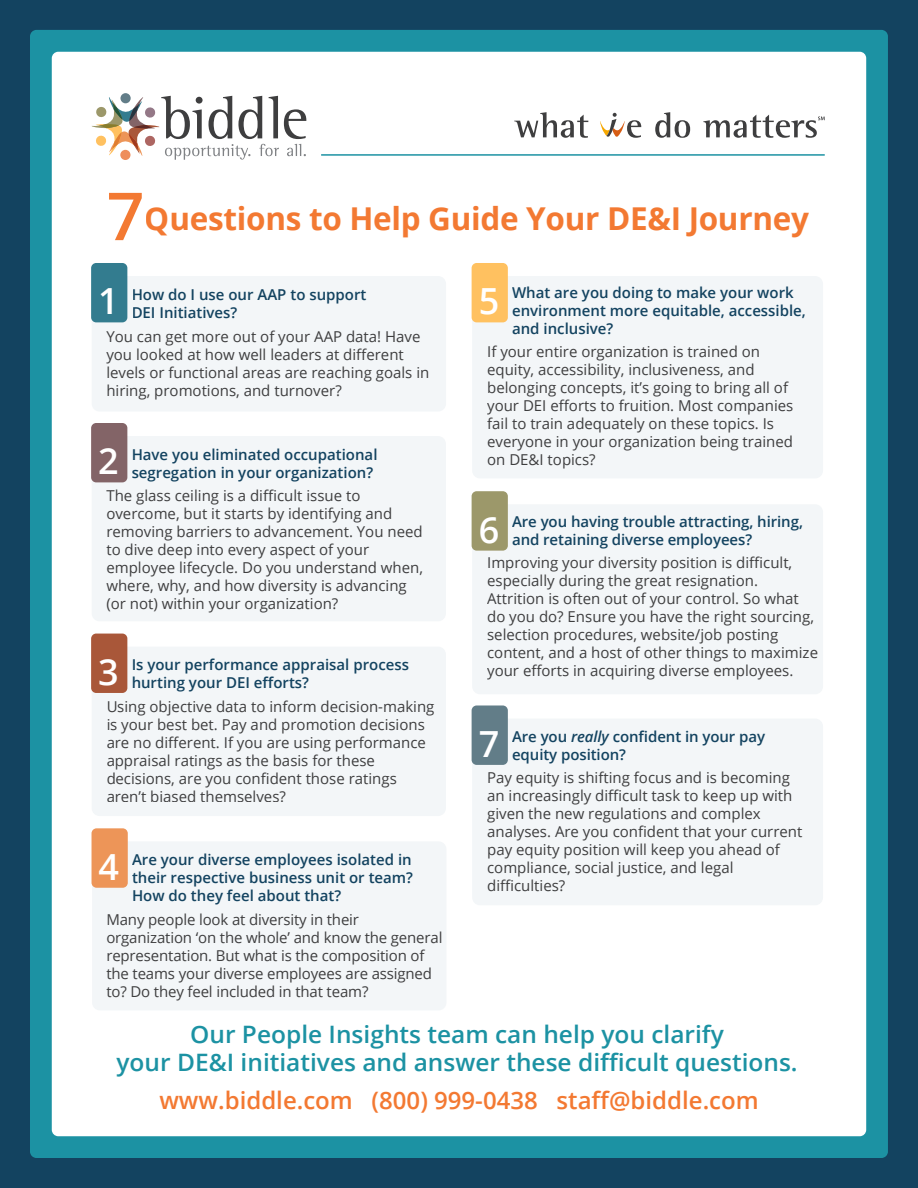
<style>
.page{position:relative;width:918px;height:1188px;background:#134360}
.page>*{position:absolute;margin:0;border:0;box-sizing:border-box;transform-origin:0 0}
.t1{font:600 36px "Open Sans";color:#fff}
.t2{font:700 31.5px "Open Sans";letter-spacing:-.01em;color:#f37932}
.t3{font:600 24px/28.5px "Open Sans";color:#1c92a3;text-align:center}
.t4{font:600 24px "Open Sans";color:#f37932}
.t5{font:15px/18px "Open Sans";color:#3e3e3f}
.t6{font:600 15px/18px "Open Sans";color:#134360}
.s1{font-style:italic}
</style>
<div class="page">
<div style="left:30px;top:30px;width:858px;height:1128px;background:#1c92a3;border-radius:6px"></div>
<div style="left:52px;top:52px;width:814px;height:1084px;background:#fff;border-radius:6px"></div>
<svg style="left:120px;top:93px;width:11px;height:10px"></svg>
<svg style="left:92px;top:96px;width:214px;height:64px"></svg>
<svg style="left:514px;top:112px;width:74px;height:26px"></svg>
<svg style="left:600px;top:113px;width:41px;height:25px"></svg>
<svg style="left:655px;top:112px;width:35px;height:26px"></svg>
<svg style="left:703px;top:115px;width:122px;height:23px"></svg>
<hr style="left:321px;top:154px;width:504px;height:2px;background:#1c92a3">
<svg style="left:109px;top:193px;width:33px;height:47px"></svg>
<div style="left:92px;top:276px;width:354px;height:136px;background:#f3f6f8;border-radius:8px"></div>
<div style="left:91px;top:263px;width:36px;height:59px;background:#337c8f;border-radius:5px"></div>
<div style="left:92px;top:436px;width:354px;height:185px;background:#f3f6f8;border-radius:8px"></div>
<div style="left:91px;top:423px;width:36px;height:59px;background:#836467;border-radius:5px"></div>
<div style="left:92px;top:841px;width:354px;height:169px;background:#f3f6f8;border-radius:8px"></div>
<div style="left:92px;top:828px;width:36px;height:60px;background:#ed9558;border-radius:5px"></div>
<div style="left:92px;top:647px;width:354px;height:169px;background:#f3f6f8;border-radius:8px"></div>
<div style="left:91px;top:634px;width:36px;height:59px;background:#a95739;border-radius:5px"></div>
<div style="left:472px;top:276px;width:351px;height:202px;background:#f3f6f8;border-radius:8px"></div>
<div style="left:472px;top:263px;width:36px;height:59px;background:#ffc160;border-radius:5px"></div>
<div style="left:472px;top:504px;width:351px;height:190px;background:#f3f6f8;border-radius:8px"></div>
<div style="left:472px;top:491px;width:36px;height:60px;background:#9c986a;border-radius:5px"></div>
<div style="left:472px;top:719px;width:351px;height:186px;background:#f3f6f8;border-radius:8px"></div>
<div style="left:472px;top:705px;width:36px;height:60px;background:#627d88;border-radius:5px"></div>
<h2 class="t2" style="left:145px;top:196px;width:666px">Questions to Help Guide Your DE&amp;I Journey</h2>
<p class="t6" style="left:132px;top:285px;width:236px">How do I use our AAP to support<br>DEI Initiatives?</p>
<p class="t5" style="left:106px;top:327px;width:324px">You can get more out of your AAP data! Have you looked at how well leaders at different levels or functional areas are reaching goals in hiring, promotions, and turnover?</p>
<h1 class="t1" style="left:98px;top:277px;width:22px">1</h1>
<h1 class="t1" style="left:98px;top:437px;width:22px">2</h1>
<p class="t6" style="left:132px;top:445px;width:247px">Have you eliminated occupational segregation in your organization?</p>
<p class="t5" style="left:106px;top:486px;width:318px">The glass ceiling is a difficult issue to overcome, but it starts by identifying and removing barriers to advancement. You need to dive deep into every aspect of your employee lifecycle. Do you understand when, where, why, and how diversity is advancing (or not) within your organization?</p>
<h1 class="t1" style="left:98px;top:647px;width:22px">3</h1>
<p class="t6" style="left:132px;top:656px;width:279px">Is your performance appraisal process hurting your DEI efforts?</p>
<p class="t5" style="left:106px;top:697px;width:330px">Using objective data to inform decision-making is your best bet. Pay and promotion decisions are no different. If you are using performance appraisal ratings as the basis for these decisions, are you confident those ratings aren’t biased themselves?</p>
<p class="t6" style="left:132px;top:850px;width:283px;text-align:justify">Are your diverse employees isolated in their respective business unit or team?<br>How do they feel about that?</p>
<p class="t5" style="left:106px;top:910px;width:338px">Many people look at diversity in their organization ‘on the whole’ and know the general representation. But what is the composition of the teams your diverse employees are assigned to? Do they feel included in that team?</p>
<h1 class="t1" style="left:99px;top:842px;width:22px">4</h1>
<p class="t6" style="left:512px;top:284px;width:295px">What are you doing to make your work environment more equitable, accessible, and inclusive?</p>
<p class="t5" style="left:487px;top:343px;width:308px">If your entire organization is trained on equity, accessibility, inclusiveness, and belonging concepts, it’s going to bring all of your DEI efforts to fruition. Most companies fail to train adequately on these topics. Is everyone in your organization being trained on DE&amp;I topics?</p>
<h1 class="t1" style="left:479px;top:277px;width:22px">5</h1>
<p class="t6" style="left:512px;top:512px;width:292px">Are you having trouble attracting, hiring, and retaining diverse employees?</p>
<p class="t5" style="left:487px;top:553px;width:332px">Improving your diversity position is difficult, especially during the great resignation.<br>Attrition is often out of your control. So what do you do? Ensure you have the right sourcing, selection procedures, website/job posting content, and a host of other things to maximize your efforts in acquiring diverse employees.</p>
<h1 class="t1" style="left:479px;top:505px;width:22px">6</h1>
<p class="t6" style="left:512px;top:728px;width:255px">Are you <span class="s1">really</span> confident in your pay equity position?</p>
<p class="t5" style="left:487px;top:768px;width:317px">Pay equity is shifting focus and is becoming an increasingly difficult task to keep up with given the new regulations and complex analyses. Are you confident that your current pay equity position will keep you ahead of compliance, social justice, and legal difficulties?</p>
<h1 class="t1" style="left:479px;top:719px;width:22px">7</h1>
<h3 class="t3" style="left:117px;top:1020px;width:683px">Our People Insights team can help you clarify<br>your DE&amp;I initiatives and answer these difficult questions.</h3>
<h3 class="t4" style="left:159px;top:1084px;width:601px">www.biddle.com (800) 999-0438 staff@biddle.com</h3>
</div>
